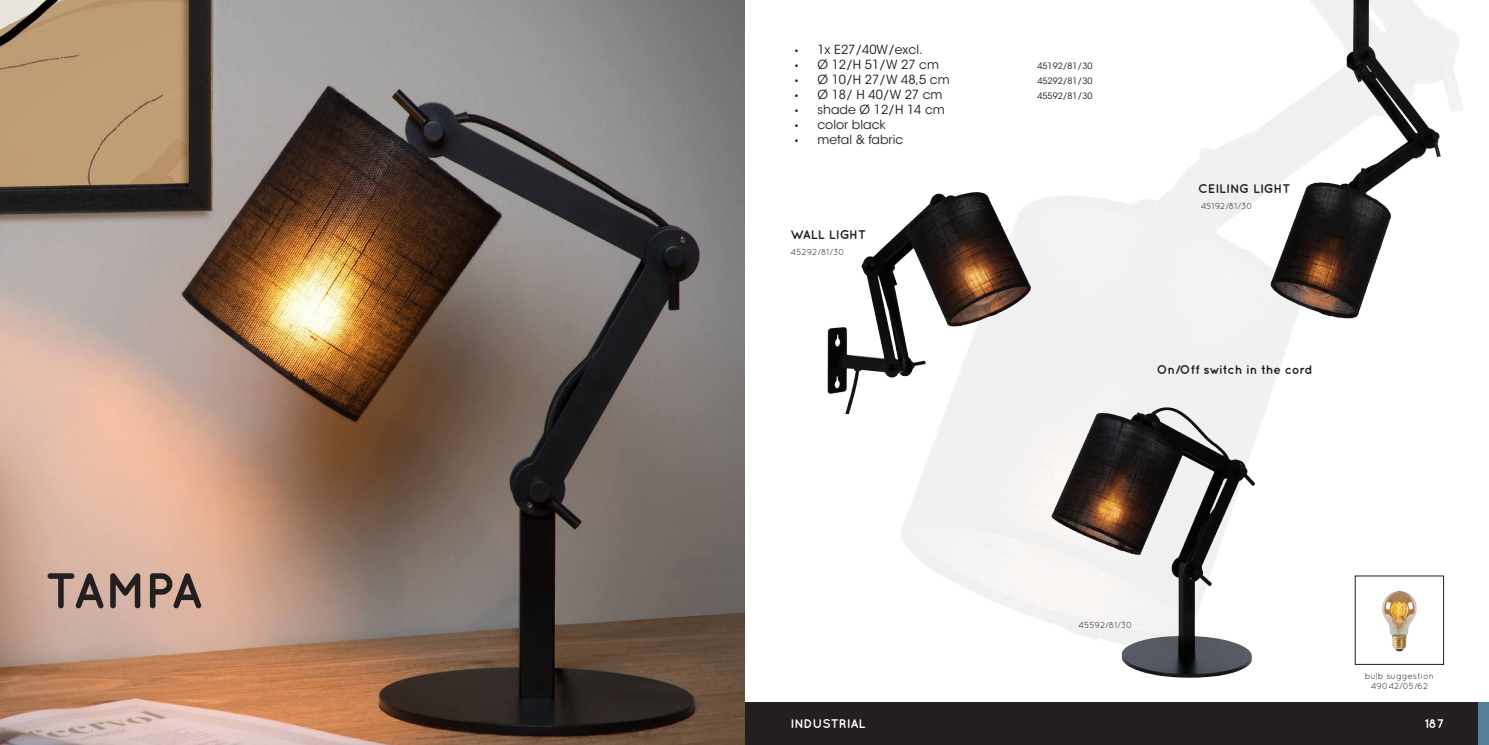
<style>
.page{position:relative;width:1489px;height:745px;background:#fff}
.page>*{position:absolute;margin:0;border:0;box-sizing:border-box;transform-origin:0 0}
.t1{font:700 50px "Quicksand";letter-spacing:-.06em;color:#231f20}
.t2{font:12.5px "ITC Avant Garde Std";color:#231f20}
.t3{font:700 12.5px "Quicksand";color:#231f20}
.t4{font:700 12.5px "Quicksand";color:#fff}
.t5{font:8.75px/10.5px "Quicksand";color:#231f20;text-align:center}
.t6{font:8.75px "ITC Avant Garde Std";color:#231f20}
.s1{font-family:"Myriad Pro"}
</style>
<div class="page">
<div style="left:744px;top:702px;width:744px;height:42px;background:#231f20"></div>
<div style="left:1478px;top:702px;width:10px;height:42px;background:#518095"></div>
<img style="left:845px;top:28px;width:618px;height:637px">
<img style="left:1212px;top:0;width:235px;height:335px">
<img style="left:827px;top:181px;width:289px;height:232px">
<img style="left:1022px;top:340px;width:242px;height:338px">
<img style="left:0;top:0;width:744px;height:744px">
<img style="left:1376px;top:586px;width:45px;height:67px">
<h1 class="t1" style="left:45px;top:560px;width:159px">TAMPA</h1>
<p class="t2" style="left:794px;top:42px;width:129px"><span class="s1">•</span> 1x E27/40W/excl.</p>
<p class="t2" style="left:794px;top:57px;width:146px"><span class="s1">•</span> Ø 12/H 51/W 27 cm</p>
<p class="t6" style="left:1037px;top:61px;width:56px">45192/81/30</p>
<p class="t2" style="left:794px;top:72px;width:156px"><span class="s1">•</span> Ø 10/H 27/W 48,5 cm</p>
<p class="t6" style="left:1037px;top:76px;width:56px">45292/81/30</p>
<p class="t2" style="left:794px;top:87px;width:149px"><span class="s1">•</span> Ø 18/ H 40/W 27 cm</p>
<p class="t6" style="left:1037px;top:91px;width:56px">45592/81/30</p>
<p class="t2" style="left:794px;top:102px;width:151px"><span class="s1">•</span> shade Ø 12/H 14 cm</p>
<p class="t2" style="left:794px;top:117px;width:92px"><span class="s1">•</span> color black</p>
<p class="t2" style="left:794px;top:132px;width:110px"><span class="s1">•</span> metal &amp; fabric</p>
<p class="t3" style="left:790px;top:227px;width:77px">WALL LIGHT</p>
<p class="t5" style="left:790px;top:247px;width:56px">45292/81/30</p>
<p class="t3" style="left:1198px;top:181px;width:94px">CEILING LIGHT</p>
<p class="t5" style="left:1200px;top:200px;width:53px">45192/81/30</p>
<p class="t3" style="left:1156px;top:362px;width:157px">On/Off switch in the cord</p>
<p class="t5" style="left:1078px;top:619px;width:56px">45592/81/30</p>
<p class="t5" style="left:1364px;top:670px;width:71px">bulb suggestion<br>49042/05/62</p>
<p class="t4" style="left:790px;top:715px;width:76px">INDUSTRIAL</p>
<p class="t4" style="left:1424px;top:715px;width:21px">187</p>
</div>
